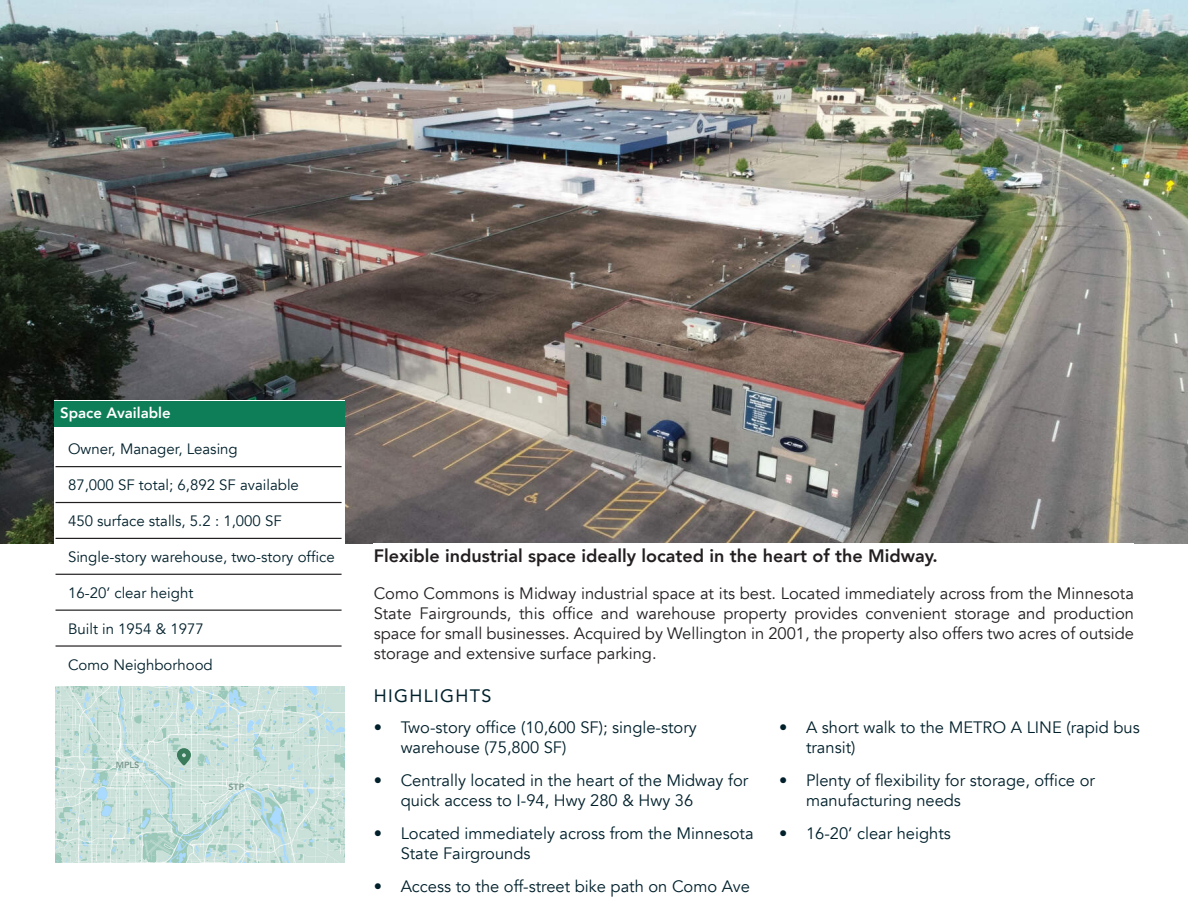
<style>
.page{position:relative;width:1188px;height:918px;background:#fff}
.page>*{position:absolute;margin:0;border:0;box-sizing:border-box;transform-origin:0 0}
.t1{font:800 18px "Avenir";color:#231f20}
.t2{font:18px "Avenir";letter-spacing:.075em;color:#00212c}
.t3{font:16.5px/19.8px "Avenir";color:#00202b}
.t4{font:16.5px/19.8px "Avenir";color:#231f20;text-align:justify}
.t5{font:15px "Avenir";color:#00202b}
.t6{font:800 15px "Avenir";color:#fff}
.t7{font:800 9px "Avenir";color:#79998d}
</style>
<div class="page">
<img style="left:0;top:0;width:1188px;height:544px">
<div style="left:54px;top:401px;width:290px;height:286px;background:#fff"></div>
<div style="left:54px;top:401px;width:290px;height:25px;background:#0d7e57"></div>
<hr style="left:56px;top:466px;width:286px;height:1px;background:#231f20">
<hr style="left:56px;top:574px;width:286px;height:1px;background:#231f20">
<hr style="left:56px;top:502px;width:286px;height:1px;background:#231f20">
<hr style="left:56px;top:610px;width:286px;height:1px;background:#231f20">
<hr style="left:56px;top:538px;width:286px;height:1px;background:#231f20">
<hr style="left:56px;top:645px;width:286px;height:2px;background:#231f20">
<img style="left:56px;top:687px;width:289px;height:176px">
<svg style="left:177px;top:748px;width:14px;height:17px"></svg>
<p class="t6" style="left:60px;top:401px;width:112px">Space Available</p>
<p class="t5" style="left:68px;top:440px;width:171px">Owner, Manager, Leasing</p>
<p class="t5" style="left:68px;top:476px;width:232px">87,000 SF total; 6,892 SF available</p>
<p class="t5" style="left:68px;top:512px;width:215px">450 surface stalls, 5.2 : 1,000 SF</p>
<p class="t5" style="left:68px;top:548px;width:268px">Single-story warehouse, two-story office</p>
<p class="t5" style="left:68px;top:584px;width:127px">16-20’ clear height</p>
<p class="t5" style="left:68px;top:620px;width:137px">Built in 1954 &amp; 1977</p>
<p class="t5" style="left:68px;top:656px;width:146px">Como Neighborhood</p>
<p class="t7" style="left:116px;top:758px;width:25px">MPLS</p>
<p class="t7" style="left:228px;top:780px;width:17px">STP</p>
<p class="t1" style="left:374px;top:541px;width:566px">Flexible industrial space ideally located in the heart of the Midway.</p>
<p class="t4" style="left:374px;top:584px;width:762px">Como Commons is Midway industrial space at its best. Located immediately across from the Minnesota State Fairgrounds, this office and warehouse property provides convenient storage and production space for small businesses. Acquired by Wellington in 2001, the property also offers two acres of outside storage and extensive surface parking.</p>
<p class="t2" style="left:374px;top:681px;width:119px">HIGHLIGHTS</p>
<p class="t3" style="left:401px;top:718px;width:298px;text-indent:-27px">• Two-story office (10,600 SF); single-story warehouse (75,800 SF)</p>
<p class="t3" style="left:401px;top:771px;width:349px;text-indent:-27px">• Centrally located in the heart of the Midway for quick access to I-94, Hwy 280 &amp; Hwy 36</p>
<p class="t3" style="left:401px;top:824px;width:354px;text-indent:-27px">• Located immediately across from the Minnesota<br>State Fairgrounds</p>
<p class="t3" style="left:374px;top:877px;width:378px">• Access to the off-street bike path on Como Ave</p>
<p class="t3" style="left:806px;top:718px;width:335px;text-indent:-27px">• A short walk to the METRO A LINE (rapid bus transit)</p>
<p class="t3" style="left:806px;top:771px;width:290px;text-indent:-27px">• Plenty of flexibility for storage, office or manufacturing needs</p>
<p class="t3" style="left:779px;top:824px;width:173px">• 16-20’ clear heights</p>
</div>
